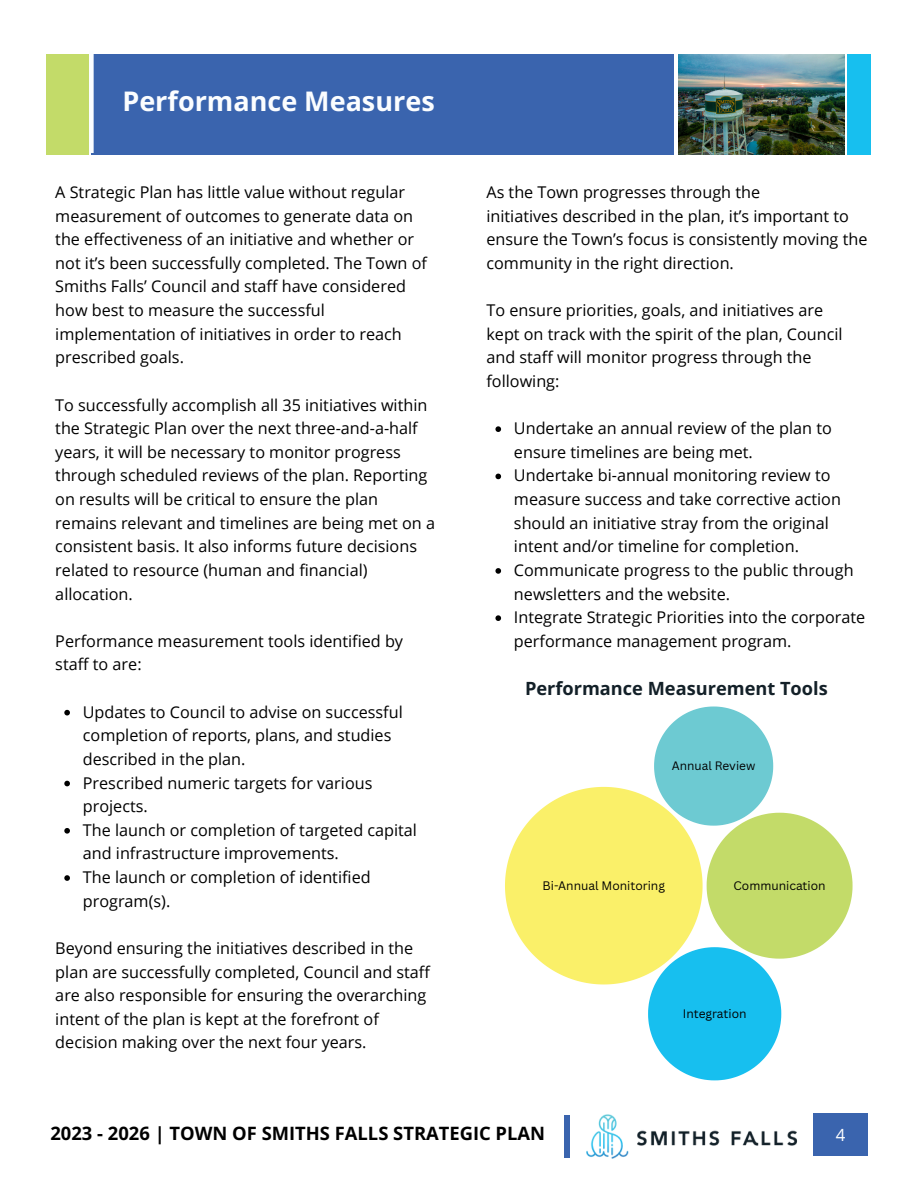
<style>
.page{position:relative;width:918px;height:1188px;background:#fff}
.page>*{position:absolute;margin:0;border:0;box-sizing:border-box;transform-origin:0 0}
.t1{font:700 27px "Open Sans";color:#fbfdff}
.t2{font:700 18.45px "Open Sans";color:#000}
.t3{font:700 18.15px "Open Sans";color:#132028}
.t4{font:16.8px "Open Sans";color:#fff}
.t5{font:700 16.8px "Open Sans";color:#fff}
.t6{font:16.2px/23.7px "Open Sans";color:#000}
.t7{font:12px "Canva Sans";color:#000}
.t8{font:11.85px "Canva Sans";color:#000}
</style>
<div class="page">
<svg style="left:505px;top:707px;width:348px;height:373px"></svg>
<div style="left:564px;top:1115px;width:5px;height:42px;background:#3a64ae"></div>
<img style="left:569px;top:1114px;width:229px;height:45px">
<div style="left:813px;top:1113px;width:55px;height:43px;background:#3a64ae"></div>
<svg style="left:64px;top:710px;width:6px;height:5px"></svg>
<svg style="left:64px;top:781px;width:6px;height:5px"></svg>
<svg style="left:64px;top:828px;width:6px;height:6px"></svg>
<svg style="left:64px;top:875px;width:6px;height:6px"></svg>
<svg style="left:495px;top:426px;width:6px;height:6px"></svg>
<svg style="left:495px;top:474px;width:6px;height:5px"></svg>
<svg style="left:495px;top:568px;width:6px;height:6px"></svg>
<svg style="left:495px;top:615px;width:6px;height:6px"></svg>
<div style="left:91px;top:54px;width:583px;height:100px;background:#3a64ae"></div>
<img style="left:679px;top:54px;width:165px;height:100px">
<div style="left:848px;top:54px;width:23px;height:100px;background:#17bfef"></div>
<div style="left:46px;top:54px;width:43px;height:100px;background:#c3db69"></div>
<div style="left:89px;top:51px;width:5px;height:102px;background:#fbfdff"></div>
<p class="t1" style="left:122px;top:83px;width:314px">Performance Measures</p>
<p class="t6" style="left:55px;top:180px;width:351px">A Strategic Plan has little value without regular</p>
<p class="t6" style="left:55px;top:203px;width:359px">measurement of outcomes to generate data on</p>
<p class="t6" style="left:55px;top:227px;width:360px">the effectiveness of an initiative and whether or</p>
<p class="t6" style="left:55px;top:251px;width:373px">not it’s been successfully completed. The Town of</p>
<p class="t6" style="left:55px;top:274px;width:352px">Smiths Falls’ Council and staff have considered how best to measure the successful implementation of initiatives in order to reach prescribed goals.</p>
<p class="t6" style="left:55px;top:392px;width:381px">To successfully accomplish all 35 initiatives within the Strategic Plan over the next three-and-a-half years, it will be necessary to monitor progress through scheduled reviews of the plan. Reporting on results will be critical to ensure the plan remains relevant and timelines are being met on a consistent basis. It also informs future decisions related to resource (human and financial) allocation.</p>
<p class="t6" style="left:55px;top:629px;width:349px">Performance measurement tools identified by staff to are:</p>
<p class="t6" style="left:83px;top:700px;width:321px">Updates to Council to advise on successful completion of reports, plans, and studies described in the plan.</p>
<p class="t6" style="left:83px;top:770px;width:291px">Prescribed numeric targets for various projects.</p>
<p class="t6" style="left:83px;top:818px;width:336px">The launch or completion of targeted capital and infrastructure improvements.</p>
<p class="t6" style="left:83px;top:865px;width:289px">The launch or completion of identified program(s).</p>
<p class="t6" style="left:55px;top:936px;width:360px">Beyond ensuring the initiatives described in the</p>
<p class="t6" style="left:55px;top:959px;width:376px">plan are successfully completed, Council and staff</p>
<p class="t6" style="left:55px;top:983px;width:373px">are also responsible for ensuring the overarching intent of the plan is kept at the forefront of decision making over the next four years.</p>
<p class="t6" style="left:486px;top:180px;width:275px">As the Town progresses through the</p>
<p class="t6" style="left:486px;top:203px;width:364px">initiatives described in the plan, it’s important to</p>
<p class="t6" style="left:486px;top:227px;width:382px">ensure the Town’s focus is consistently moving the community in the right direction.</p>
<p class="t6" style="left:486px;top:298px;width:338px">To ensure priorities, goals, and initiatives are</p>
<p class="t6" style="left:486px;top:322px;width:358px">kept on track with the spirit of the plan, Council and staff will monitor progress through the following:</p>
<p class="t6" style="left:514px;top:416px;width:319px">Undertake an annual review of the plan to ensure timelines are being met.</p>
<p class="t6" style="left:514px;top:463px;width:329px">Undertake bi-annual monitoring review to measure success and take corrective action should an initiative stray from the original intent and/or timeline for completion.</p>
<p class="t6" style="left:514px;top:558px;width:341px">Communicate progress to the public through newsletters and the website.</p>
<p class="t6" style="left:514px;top:605px;width:353px">Integrate Strategic Priorities into the corporate performance management program.</p>
<p class="t3" style="left:525px;top:676px;width:304px">Performance Measurement Tools</p>
<p class="t8" style="left:672px;top:758px;width:85px">Annual Review</p>
<p class="t7" style="left:543px;top:877px;width:124px">Bi-Annual Monitoring</p>
<p class="t7" style="left:734px;top:877px;width:94px">Communication</p>
<p class="t7" style="left:683px;top:1005px;width:65px">Integration</p>
<p class="t2" style="left:50px;top:1121px;width:496px">2023 - 2026 | TOWN OF SMITHS FALLS STRATEGIC PLAN</p>
<p class="t5" style="left:836px;top:1122px;width:11px">3</p>
<p class="t4" style="left:836px;top:1123px;width:11px">4</p>
</div>
